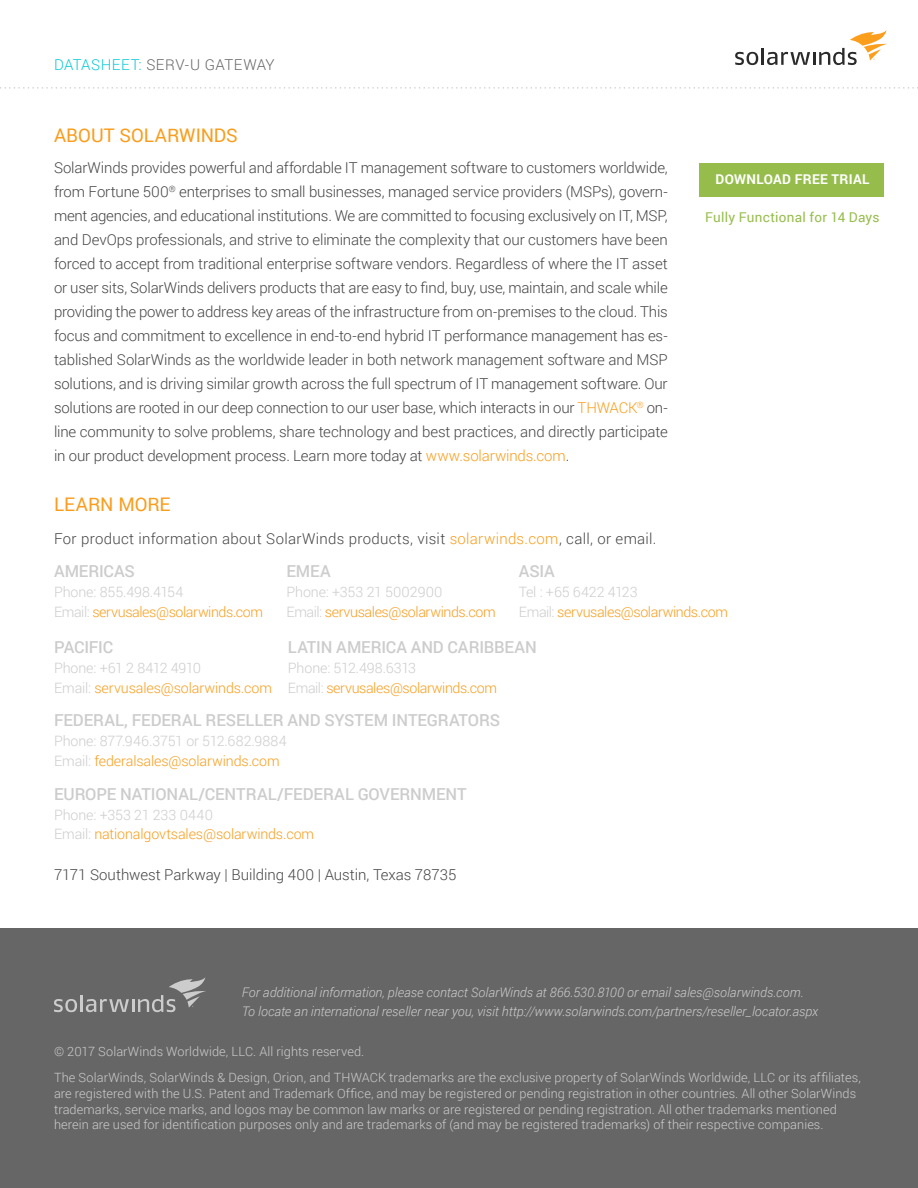
<style>
.page{position:relative;width:918px;height:1188px;background:#fff}
.page>*{position:absolute;margin:0;border:0;box-sizing:border-box;transform-origin:0 0}
.Section_Headline{font:18.75px "Roboto";color:#f99d1c}
.Contact_Info_Header{font:500 16.5px "Roboto";letter-spacing:-.005em;color:#ccc}
.Body_Copy{font:300 15px/24px "Roboto";letter-spacing:.005em;color:#444;text-align:justify}
.t1{font:300 15px "Roboto";letter-spacing:.035em;color:#666}
.Contact_Info{font:300 14.25px "Roboto";letter-spacing:-.015em;color:#f99d1c}
.Contact_Info-2{font:300 14.25px "Roboto";letter-spacing:-.005em;color:#ccc}
.Contact_Info-3{font:300 14.25px "Roboto";letter-spacing:-.03em;color:#f89c1f}
.Sidebar_CTA{font:13.5px "Roboto";letter-spacing:.02em;color:#96bd4c}
.t2{font:700 13.5px "Roboto";letter-spacing:.025em;color:#fff}
.Footer_Contact_Info{font:italic 300 13.2px/19.5px "Roboto";color:#ccc}
.t3{font:300 12.75px/15.8px "Roboto";letter-spacing:.005em;color:#ccc}
.s1{color:#04c9d7}
.s2{color:#f99d1c}
.s3{color:#ccc}
</style>
<div class="page">
<svg style="left:735px;top:52px;width:23px;height:13px"></svg>
<hr style="left:761px;top:48px;width:3px;height:17px;background:#2a2a2a">
<svg style="left:767px;top:30px;width:120px;height:35px"></svg>
<svg style="left:0;top:87px;width:918px;height:2px"></svg>
<div style="left:0;top:929px;width:918px;height:259px;background:#666"></div>
<svg style="left:54px;top:999px;width:23px;height:13px"></svg>
<hr style="left:80px;top:995px;width:3px;height:17px;background:#ccc">
<svg style="left:86px;top:977px;width:120px;height:35px"></svg>
<div style="left:699px;top:163px;width:185px;height:33px;background:#96bd4c"></div>
<p class="t1" style="left:54px;top:54px;width:222px"><span class="s1">DATASHEET:</span> SERV-U GATEWAY</p>
<p class="Section_Headline" style="left:54px;top:122px;width:185px">ABOUT SOLARWINDS</p>
<p class="Body_Copy" style="left:54px;top:155px;width:615px">SolarWinds provides powerful and affordable IT management software to customers worldwide, from Fortune 500<sup>®</sup> enterprises to small businesses, managed service providers (MSPs), govern&shy;ment agencies, and educational institutions. We are committed to focusing exclusively on IT, MSP, and DevOps professionals, and strive to eliminate the complexity that our customers have been forced to accept from traditional enterprise software vendors. Regardless of where the IT asset or user sits, SolarWinds delivers products that are easy to find, buy, use, maintain, and scale while providing the power to address key areas of the infrastructure from on-premises to the cloud. This focus and commitment to excellence in end-to-end hybrid IT performance management has es&shy;tablished SolarWinds as the worldwide leader in both network management software and MSP solutions, and is driving similar growth across the full spectrum of IT management software. Our solutions are rooted in our deep connection to our user base, which interacts in our <span class="s2">THWACK</span><sup>®</sup> on&shy;line community to solve problems, share technology and best practices, and directly participate in our product development process. Learn more today at <span class="s2">www.solarwinds.com</span>.</p>
<p class="Section_Headline" style="left:54px;top:491px;width:118px">LEARN MORE</p>
<p class="Body_Copy" style="left:54px;top:526px;width:604px">For product information about SolarWinds products, visit <span class="s2">solarwinds.com</span>, call, or email.</p>
<p class="t2" style="left:716px;top:170px;width:155px">DOWNLOAD FREE TRIAL</p>
<p class="Sidebar_CTA" style="left:705px;top:208px;width:176px">Fully Functional for 14 Days</p>
<p class="Contact_Info_Header" style="left:54px;top:559px;width:82px">AMERICAS</p>
<p class="Contact_Info-2" style="left:54px;top:582px;width:131px">Phone: 855.498.4154</p>
<p class="Contact_Info" style="left:54px;top:602px;width:211px"><span class="s3">Email:</span> servusales@solarwinds.com</p>
<p class="Contact_Info_Header" style="left:286px;top:559px;width:46px">EMEA</p>
<p class="Contact_Info-2" style="left:286px;top:582px;width:158px">Phone: +353 21 5002900</p>
<p class="Contact_Info-3" style="left:286px;top:602px;width:211px"><span class="s3">Email:</span> servusales@solarwinds.com</p>
<p class="Contact_Info_Header" style="left:519px;top:559px;width:38px">ASIA</p>
<p class="Contact_Info-2" style="left:519px;top:582px;width:120px">Tel : +65 6422 4123</p>
<p class="Contact_Info" style="left:519px;top:602px;width:211px"><span class="s3">Email:</span> servusales@solarwinds.com</p>
<p class="Contact_Info_Header" style="left:54px;top:636px;width:61px">PACIFIC</p>
<p class="Contact_Info-2" style="left:54px;top:658px;width:149px">Phone: +61 2 8412 4910</p>
<p class="Contact_Info" style="left:54px;top:678px;width:220px"><span class="s3">Email:</span> servusales@solarwinds.com</p>
<p class="Contact_Info_Header" style="left:54px;top:709px;width:448px">FEDERAL, FEDERAL RESELLER AND SYSTEM INTEGRATORS</p>
<p class="Contact_Info-2" style="left:54px;top:731px;width:234px">Phone: 877.946.3751 or 512.682.9884</p>
<p class="Contact_Info" style="left:54px;top:751px;width:227px"><span class="s3">Email:</span> federalsales@solarwinds.com</p>
<p class="Contact_Info_Header" style="left:54px;top:782px;width:414px">EUROPE NATIONAL/CENTRAL/FEDERAL GOVERNMENT</p>
<p class="Contact_Info-2" style="left:54px;top:805px;width:161px">Phone: +353 21 233 0440</p>
<p class="Contact_Info" style="left:54px;top:824px;width:262px"><span class="s3">Email:</span> nationalgovtsales@solarwinds.com</p>
<p class="Contact_Info_Header" style="left:288px;top:636px;width:251px">LATIN AMERICA AND CARIBBEAN</p>
<p class="Contact_Info-2" style="left:288px;top:658px;width:130px">Phone: 512.498.6313</p>
<p class="Contact_Info" style="left:288px;top:678px;width:211px"><span class="s3">Email:</span> servusales@solarwinds.com</p>
<p class="Body_Copy" style="left:54px;top:862px;width:404px">7171 Southwest Parkway | Building 400 | Austin, Texas 78735</p>
<p class="Footer_Contact_Info" style="left:242px;top:982px;width:578px">For additional information, please contact SolarWinds at 866.530.8100 or email sales@solarwinds.com.<br>To locate an international reseller near you, visit http://www.solarwinds.com/partners/reseller_locator.aspx</p>
<p class="t3" style="left:54px;top:1043px;width:312px">© 2017 SolarWinds Worldwide, LLC. All rights reserved.</p>
<p class="t3" style="left:54px;top:1069px;width:808px">The SolarWinds, SolarWinds &amp; Design, Orion, and THWACK trademarks are the exclusive property of SolarWinds Worldwide, LLC or its affiliates, are registered with the U.S. Patent and Trademark Office, and may be registered or pending registration in other countries. All other SolarWinds trademarks, service marks, and logos may be common law marks or are registered or pending registration. All other trademarks mentioned herein are used for identification purposes only and are trademarks of (and may be registered trademarks) of their respective companies.</p>
</div>
